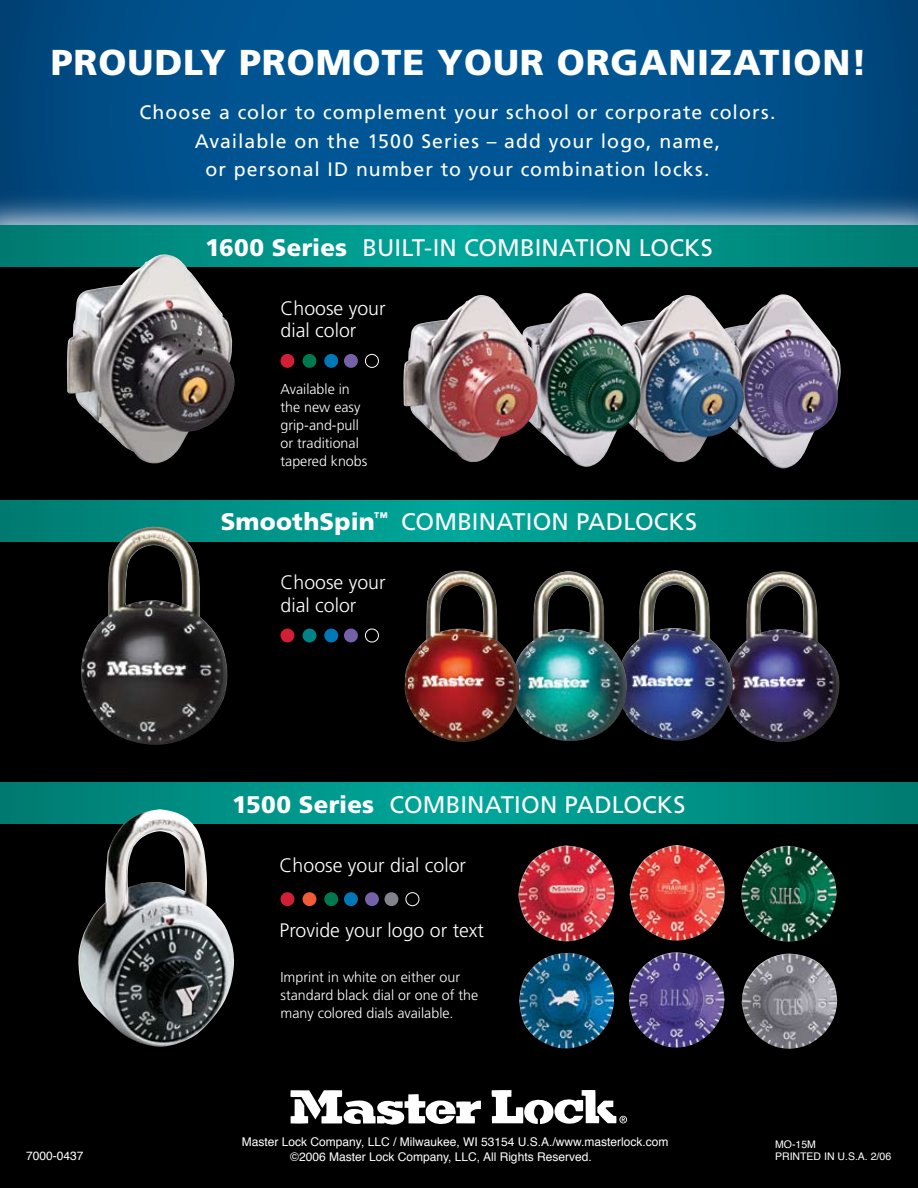
<style>
.page{position:relative;width:918px;height:1188px;background:#fff}
.page>*{position:absolute;margin:0;border:0;box-sizing:border-box;transform-origin:0 0}
.t1{font:900 36px "Frutiger";letter-spacing:.025em;color:#fff}
.t2{font:24px "Frutiger";letter-spacing:.01em;color:#fff}
.t3{font:19.5px/28.5px "Frutiger";letter-spacing:.055em;color:#fff;text-align:center}
.t4{font:300 19.5px/22.5px "Frutiger";color:#fff}
.t5{font:300 14.25px/18px "Frutiger";color:#fff}
.t6{font:12px "Helvetica";color:#fff}
.t7{font:10.5px/12px "Helvetica";color:#fff}
.s1{font-weight:900}
</style>
<div class="page">
<svg style="left:0;top:0;width:918px;height:189px;background:#00508c"></svg>
<div style="left:0;top:189px;width:918px;height:999px;background:#fff;opacity:.75"></div>
<div style="left:0;top:231px;width:918px;height:957px;background:#000"></div>
<svg style="left:291px;top:1090px;width:190px;height:35px"></svg>
<svg style="left:492px;top:1090px;width:135px;height:34px"></svg>
<div style="left:280px;top:354px;width:14px;height:14px;background:#d31f35;border-radius:50%"></div>
<div style="left:303px;top:354px;width:13px;height:14px;background:#007850;border-radius:50%"></div>
<div style="left:324px;top:354px;width:14px;height:14px;background:#0077b6;border-radius:50%"></div>
<div style="left:344px;top:354px;width:14px;height:14px;background:#7561a8;border-radius:50%"></div>
<div style="left:365px;top:354px;width:14px;height:14px;border:1px solid #fff;border-radius:50%"></div>
<img style="left:745px;top:294px;width:96px;height:175px">
<img style="left:644px;top:295px;width:101px;height:168px">
<img style="left:539px;top:293px;width:105px;height:174px">
<img style="left:403px;top:295px;width:136px;height:168px">
<svg style="left:0;top:226px;width:918px;height:41px;background:#009186"></svg>
<img style="left:67px;top:254px;width:169px;height:210px">
<div style="left:280px;top:629px;width:14px;height:13px;background:#d31f35;border-radius:50%"></div>
<div style="left:303px;top:629px;width:13px;height:13px;background:#008386;border-radius:50%"></div>
<div style="left:324px;top:629px;width:14px;height:13px;background:#0077b6;border-radius:50%"></div>
<div style="left:344px;top:629px;width:14px;height:13px;background:#7561a8;border-radius:50%"></div>
<div style="left:365px;top:629px;width:14px;height:13px;border:1px solid #fff;border-radius:50%"></div>
<img style="left:738px;top:571px;width:102px;height:171px">
<img style="left:629px;top:570px;width:109px;height:171px">
<div style="left:280px;top:892px;width:14px;height:14px;background:#d31f35;border-radius:50%"></div>
<div style="left:303px;top:892px;width:13px;height:14px;background:#f05c35;border-radius:50%"></div>
<div style="left:324px;top:892px;width:14px;height:14px;background:#007850;border-radius:50%"></div>
<div style="left:344px;top:892px;width:14px;height:14px;background:#0077b6;border-radius:50%"></div>
<div style="left:365px;top:892px;width:14px;height:14px;background:#7561a8;border-radius:50%"></div>
<div style="left:384px;top:892px;width:14px;height:14px;background:#82828c;border-radius:50%"></div>
<div style="left:406px;top:892px;width:13px;height:14px;border:1px solid #fff;border-radius:50%"></div>
<img style="left:519px;top:953px;width:95px;height:95px">
<img style="left:741px;top:953px;width:97px;height:96px">
<img style="left:741px;top:845px;width:96px;height:97px">
<img style="left:630px;top:845px;width:95px;height:96px">
<img style="left:629px;top:952px;width:96px;height:96px">
<img style="left:518px;top:845px;width:97px;height:97px">
<svg style="left:0;top:500px;width:918px;height:41px;background:#009186"></svg>
<img style="left:74px;top:528px;width:154px;height:217px">
<svg style="left:0;top:782px;width:918px;height:41px;background:#009186"></svg>
<img style="left:78px;top:809px;width:156px;height:238px">
<img style="left:523px;top:571px;width:106px;height:170px">
<img style="left:404px;top:570px;width:119px;height:172px">
<h1 class="t1" style="left:51px;top:40px;width:818px">PROUDLY PROMOTE YOUR ORGANIZATION!</h1>
<h3 class="t3" style="left:140px;top:98px;width:637px">Choose a color to complement your school or corporate colors.<br>Available on the 1500 Series – add your logo, name,<br>or personal ID number to your combination locks.</h3>
<h2 class="t2" style="left:205px;top:233px;width:278px"><span class="s1">1600 SERIES</span> built-i n com</h2>
<h2 class="t2" style="left:520px;top:233px;width:134px">bination loc</h2>
<h2 class="t2" style="left:684px;top:233px;width:27px">ks</h2>
<h3 class="t4" style="left:280px;top:297px;width:107px">Choose your dial color</h3>
<p class="t5" style="left:280px;top:380px;width:88px">Available in the new easy grip-and-pull or traditional tapered knobs</p>
<h2 class="t2" style="left:221px;top:507px;width:385px"><span class="s1">SMOOTHSPIN</span><sup>™</sup> Com bi natio n Padloc</h2>
<h2 class="t2" style="left:669px;top:507px;width:27px">ks</h2>
<h3 class="t4" style="left:280px;top:571px;width:107px">Choose your dial color</h3>
<h2 class="t2" style="left:232px;top:791px;width:362px"><span class="s1">1500 SERIES</span> Com bi natio n Padloc</h2>
<h2 class="t2" style="left:657px;top:791px;width:27px">ks</h2>
<h3 class="t4" style="left:280px;top:854px;width:188px">Choose your dial color</h3>
<h3 class="t4" style="left:280px;top:919px;width:206px">Provide your logo or text</h3>
<p class="t5" style="left:280px;top:968px;width:199px">Imprint in white on either our standard black dial or one of the many colored dials available.</p>
<p class="t6" style="left:242px;top:1134px;width:428px">Master Lock Company, LLC / Milwaukee, WI 53154 U.S.A./www.masterlock.com</p>
<p class="t6" style="left:26px;top:1147px;width:59px">7000-0437</p>
<p class="t6" style="left:290px;top:1148px;width:303px">©2006 Master Lock Company, LLC, All Rights Reserved.</p>
<p class="t7" style="left:775px;top:1139px;width:118px">MO-15M<br>Pri nted i n U.S.A. 2/06</p>
</div>
